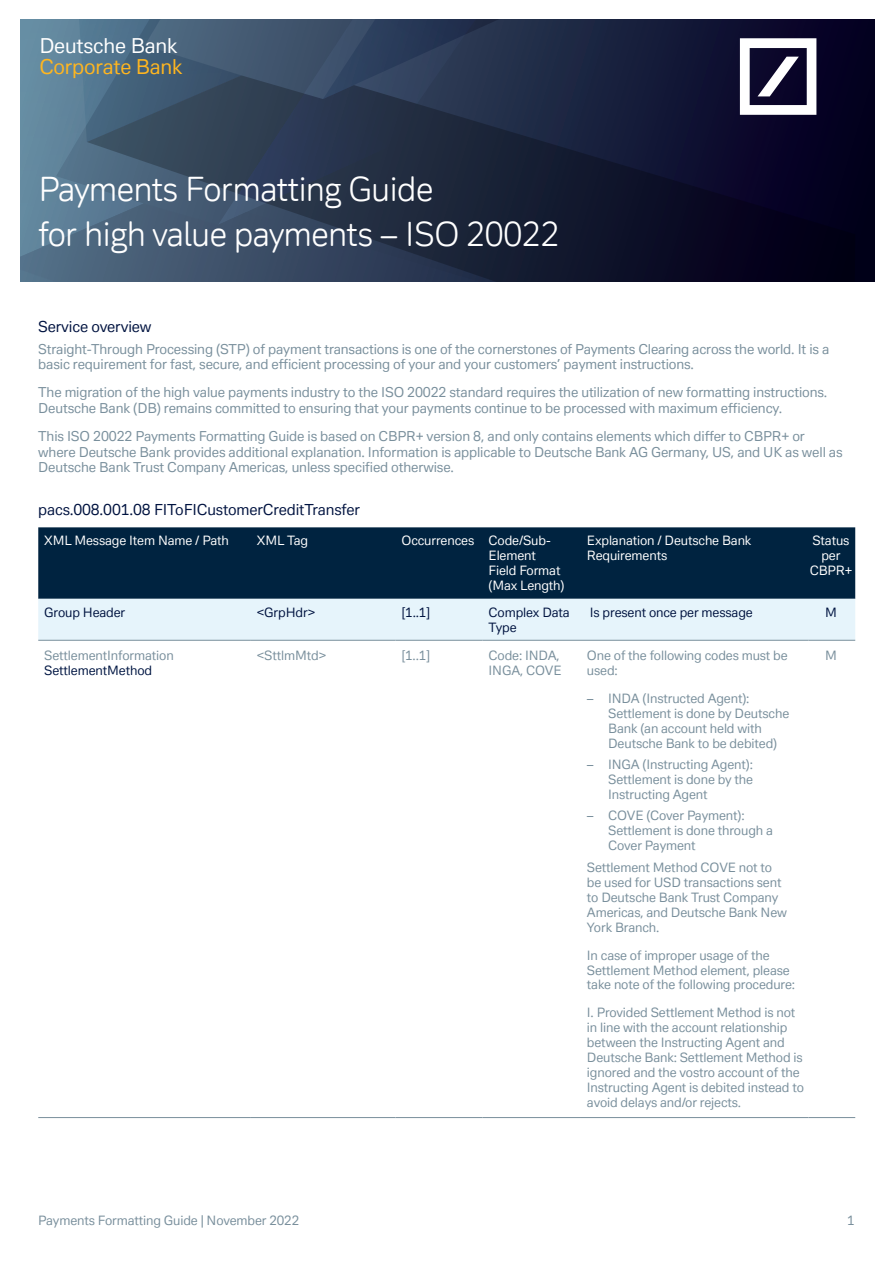
<style>
.page{position:relative;width:893px;height:1263px;background:#fff}
.page>*{position:absolute;margin:0;border:0;box-sizing:border-box;transform-origin:0 0}
.t1{font:33px/44.2px "Deutsche Bank Display";letter-spacing:-.03em;color:#fff}
.t2{font:20.25px "Deutsche Bank Text";letter-spacing:-.01em;color:#ffb620}
.t3{font:20.25px "Deutsche Bank Text";letter-spacing:-.01em;color:#fff}
.t4{font:15px "Deutsche Bank Text";letter-spacing:-.01em;color:#001340}
.t5{font:13.5px/15.5px "Deutsche Bank Text";letter-spacing:-.01em;color:#798f9c}
.t6{font:12.75px/15px "Deutsche Bank Text";letter-spacing:-.01em;color:#798f9c}
.t7{font:12.75px/15px "Deutsche Bank Text";letter-spacing:-.01em;color:#fff}
.t8{font:12.75px/15px "Deutsche Bank Text";letter-spacing:-.01em;color:#001340}
.t9{font:12.75px "Deutsche Bank Text";letter-spacing:-.01em;color:#001643}
</style>
<div class="page">
<div style="left:265px;top:19px;width:58px;height:56px;background:#3e526a"></div>
<svg style="left:20px;top:264px;width:67px;height:17px"></svg>
<svg style="left:20px;top:19px;width:245px;height:245px;background:#56778f"></svg>
<svg style="left:87px;top:75px;width:236px;height:206px;background:#3c5168"></svg>
<div style="left:38px;top:527px;width:817px;height:72px;background:#002340"></div>
<div style="left:38px;top:599px;width:817px;height:41px;background:#e6f4fb"></div>
<hr style="left:38px;top:1117px;width:213px;height:1px;background:#798f9c">
<hr style="left:251px;top:1117px;width:144px;height:1px;background:#798f9c">
<hr style="left:395px;top:1117px;width:88px;height:1px;background:#798f9c">
<hr style="left:483px;top:1117px;width:98px;height:1px;background:#798f9c">
<hr style="left:581px;top:1117px;width:227px;height:1px;background:#798f9c">
<hr style="left:808px;top:1117px;width:47px;height:1px;background:#798f9c">
<hr style="left:251px;top:640px;width:144px;height:1px;background:#798f9c">
<hr style="left:395px;top:640px;width:88px;height:1px;background:#798f9c">
<hr style="left:483px;top:640px;width:98px;height:1px;background:#798f9c">
<hr style="left:581px;top:640px;width:227px;height:1px;background:#798f9c">
<hr style="left:808px;top:640px;width:47px;height:1px;background:#798f9c">
<hr style="left:38px;top:640px;width:213px;height:1px;background:#798f9c">
<svg style="left:323px;top:19px;width:552px;height:262px;background:#1c223c"></svg>
<h2 class="t3" style="left:39px;top:33px;width:140px">Deutsche Bank</h2>
<h2 class="t2" style="left:39px;top:53px;width:145px">Corporate Bank</h2>
<h1 class="t1" style="left:38px;top:167px;width:523px">Payments Formatting Guide<br>for high value payments – ISO 20022</h1>
<p class="t4" style="left:38px;top:317px;width:115px">Service overview</p>
<p class="t5" style="left:38px;top:341px;width:793px">Straight-Through Processing (STP) of payment transactions is one of the cornerstones of Payments Clearing across the world. It is a basic requirement for fast, secure, and efficient processing of your and your customers’ payment instructions.</p>
<p class="t5" style="left:38px;top:384px;width:790px">The migration of the high value payments industry to the ISO 20022 standard requires the utilization of new formatting instructions.<br>Deutsche Bank (DB) remains committed to ensuring that your payments continue to be processed with maximum efficiency.</p>
<p class="t5" style="left:38px;top:428px;width:806px">This ISO 20022 Payments Formatting Guide is based on CBPR+ version 8, and only contains elements which differ to CBPR+ or where Deutsche Bank provides additional explanation. Information is applicable to Deutsche Bank AG Germany, US, and UK as well as<br>Deutsche Bank Trust Company Americas, unless specified otherwise.</p>
<p class="t4" style="left:38px;top:500px;width:323px">pacs.008.001.08 FIToFICustomerCreditTransfer</p>
<p class="t7" style="left:44px;top:533px;width:186px">XML Message Item Name / Path</p>
<p class="t7" style="left:257px;top:533px;width:53px">XML Tag</p>
<p class="t7" style="left:489px;top:533px;width:77px;text-indent:-87px">Occurrences Code/Sub-<br>Element<br>Field Format (Max Length)</p>
<p class="t7" style="left:587px;top:533px;width:166px">Explanation / Deutsche Bank<br>Requirements</p>
<p class="t7" style="left:810px;top:533px;width:44px;text-align:center">Status per<br>CBPR+</p>
<p class="t8" style="left:44px;top:604px;width:83px">Group Header</p>
<p class="t8" style="left:257px;top:604px;width:60px">&lt;GrpHdr&gt;</p>
<p class="t8" style="left:401px;top:604px;width:30px">[1..1]</p>
<p class="t8" style="left:489px;top:604px;width:83px">Complex Data<br>Type</p>
<p class="t8" style="left:590px;top:604px;width:164px">Is present once per message</p>
<p class="t8" style="left:825px;top:604px;width:13px">M</p>
<p class="t6" style="left:44px;top:647px;width:131px">SettlementInformation</p>
<p class="t9" style="left:44px;top:662px;width:109px">SettlementMethod</p>
<p class="t6" style="left:257px;top:647px;width:71px">&lt;SttlmMtd&gt;</p>
<p class="t6" style="left:401px;top:647px;width:30px">[1..1]</p>
<p class="t6" style="left:489px;top:647px;width:74px">Code: INDA,<br>INGA, COVE</p>
<p class="t6" style="left:587px;top:647px;width:202px">One of the following codes must be used:</p>
<p class="t6" style="left:608px;top:690px;width:183px;text-indent:-21px">– INDA (Instructed Agent):<br>Settlement is done by Deutsche<br>Bank (an account held with<br>Deutsche Bank to be debited)</p>
<p class="t6" style="left:608px;top:757px;width:146px;text-align:justify;text-indent:-21px">– INGA (Instructing Agent):<br>Settlement is done by the Instructing Agent</p>
<p class="t6" style="left:608px;top:808px;width:166px;text-indent:-21px">– COVE (Cover Payment):<br>Settlement is done through a<br>Cover Payment</p>
<p class="t6" style="left:587px;top:859px;width:202px">Settlement Method COVE not to be used for USD transactions sent to Deutsche Bank Trust Company<br>Americas, and Deutsche Bank New<br>York Branch.</p>
<p class="t6" style="left:587px;top:947px;width:210px">In case of improper usage of the<br>Settlement Method element, please take note of the following procedure:</p>
<p class="t6" style="left:587px;top:1005px;width:219px">I. Provided Settlement Method is not in line with the account relationship between the Instructing Agent and Deutsche Bank: Settlement Method is ignored and the vostro account of the Instructing Agent is debited instead to avoid delays and/or rejects.</p>
<p class="t6" style="left:825px;top:647px;width:13px">M</p>
<p class="t6" style="left:38px;top:1212px;width:262px">Payments Formatting Guide | November 2022</p>
<p class="t6" style="left:847px;top:1212px;width:9px">1</p>
</div>
